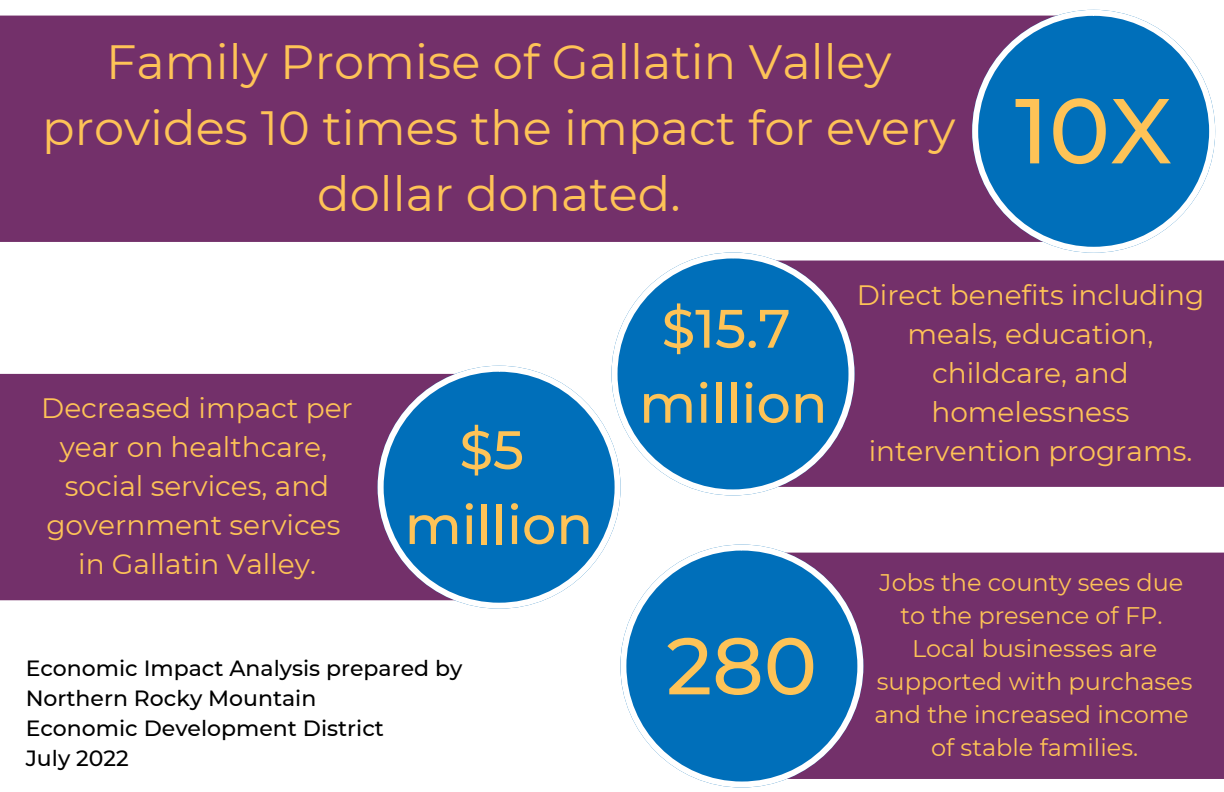
<style>
.page{position:relative;width:1224px;height:792px;background:#fff}
.page>*{position:absolute;margin:0;border:0;box-sizing:border-box;transform-origin:0 0}
.t1{font:500 92px "Montserrat";color:#fec357}
.t2{font:500 80px "Montserrat";color:#fec357}
.t3{font:500 54px/75px "Montserrat";color:#fec357;text-align:center}
.t4{font:48px/66px "Montserrat";color:#fec357;text-align:center}
.t5{font:28px/39px "Montserrat";color:#fec357;text-align:center}
.t6{font:24px/33px "Montserrat";color:#fec357;text-align:center}
.t7{font:500 22px/30px "Montserrat";color:#000}
</style>
<div class="page">
<div style="left:855px;top:261px;width:369px;height:226px;background:#73306a"></div>
<div style="left:0;top:374px;width:378px;height:226px;background:#73306a"></div>
<div style="left:863px;top:553px;width:361px;height:226px;background:#73306a"></div>
<div style="left:0;top:16px;width:972px;height:226px;background:#73306a"></div>
<svg style="left:972px;top:10px;width:243px;height:243px"></svg>
<svg style="left:620px;top:545px;width:243px;height:243px"></svg>
<svg style="left:378px;top:366px;width:243px;height:243px"></svg>
<svg style="left:612px;top:252px;width:243px;height:243px"></svg>
<h3 class="t4" style="left:42px;top:29px;width:915px">Family Promise of Gallatin Valley provides 10 times the impact for every dollar donated.</h3>
<h1 class="t1" style="left:1015px;top:74px;width:159px">10X</h1>
<p class="t5" style="left:41px;top:388px;width:313px">Decreased impact per year on healthcare, social services, and government services in Gallatin Valley.</p>
<h3 class="t3" style="left:405px;top:412px;width:190px">$5 million</h3>
<p class="t7" style="left:26px;top:653px;width:438px">Economic Impact Analysis prepared by<br>Northern Rocky Mountain<br>Economic Development District<br>July 2022</p>
<h3 class="t3" style="left:639px;top:291px;width:190px">$15.7 million</h3>
<p class="t5" style="left:857px;top:275px;width:349px">Direct benefits including meals, education, childcare, and homelessness intervention programs.</p>
<h2 class="t2" style="left:666px;top:617px;width:152px">280</h2>
<p class="t6" style="left:874px;top:566px;width:320px">Jobs the county sees due to the presence of FP.<br>Local businesses are supported with purchases and the increased income of stable families.</p>
</div>
